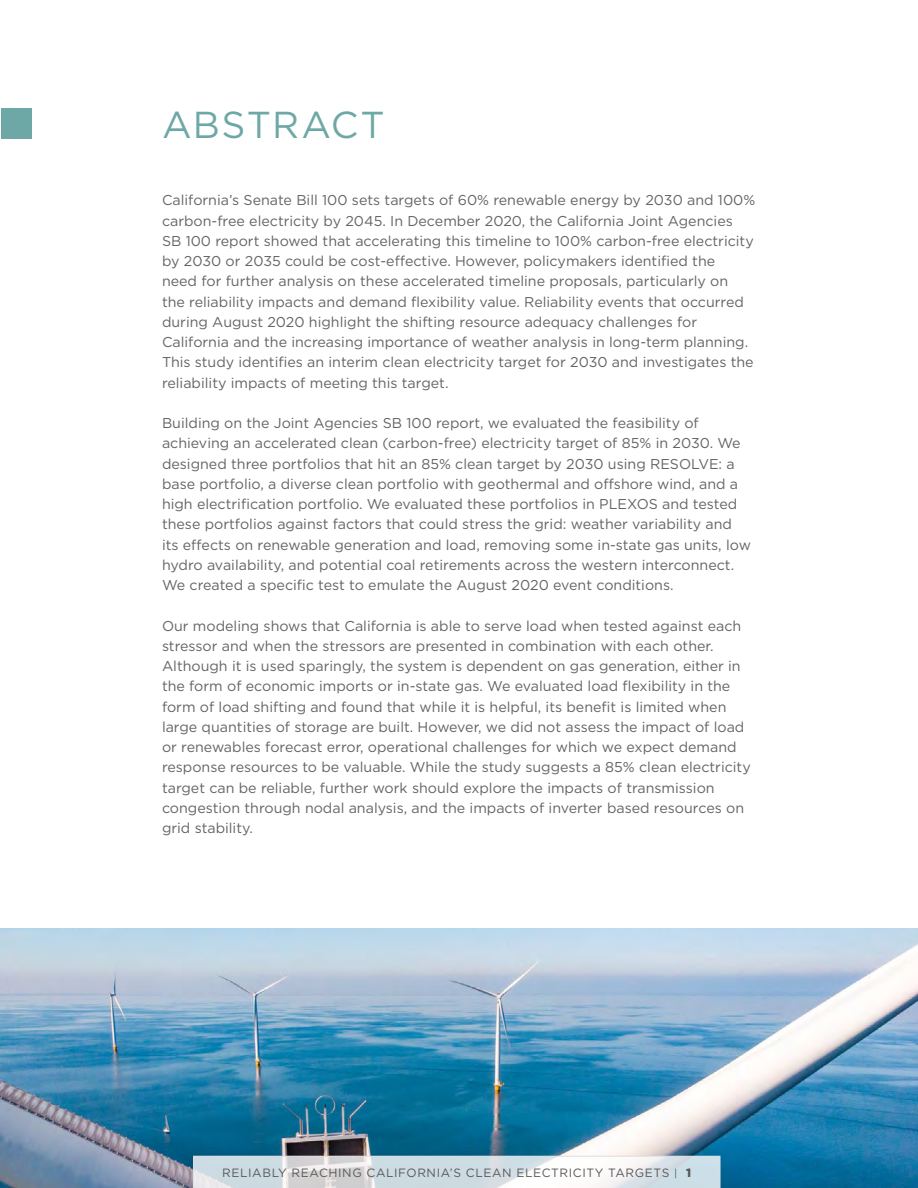
<style>
.page{position:relative;width:918px;height:1188px;background:#fff}
.page>*{position:absolute;margin:0;border:0;box-sizing:border-box;transform-origin:0 0}
.t1{font:37.5px "Gotham";letter-spacing:.035em;color:#6ea8a6}
.body_copy{font:14.25px/20.2px "Gotham";color:#636466}
.t2{font:12px "Gotham";letter-spacing:.05em;color:#58595b}
.s1{font-size:10.5px}
.s2{font-weight:900}
</style>
<div class="page">
<img style="left:0;top:929px;width:918px;height:259px">
<div style="left:1px;top:108px;width:30px;height:30px;background:#6ea8a6"></div>
<svg style="left:193px;top:1156px;width:527px;height:32px"></svg>
<p class="t1" style="left:162px;top:101px;width:224px">ABSTRACT</p>
<p class="body_copy" style="left:162px;top:190px;width:595px">California’s Senate Bill 100 sets targets of 60% renewable energy by 2030 and 100% carbon-free electricity by 2045. In December 2020, the California Joint Agencies SB 100 report showed that accelerating this timeline to 100% carbon-free electricity by 2030 or 2035 could be cost-effective. However, policymakers identified the<br>need for further analysis on these accelerated timeline proposals, particularly on<br>the reliability impacts and demand flexibility value. Reliability events that occurred during August 2020 highlight the shifting resource adequacy challenges for California and the increasing importance of weather analysis in long-term planning.<br>This study identifies an interim clean electricity target for 2030 and investigates the reliability impacts of meeting this target.</p>
<p class="body_copy" style="left:162px;top:413px;width:590px">Building on the Joint Agencies SB 100 report, we evaluated the feasibility of achieving an accelerated clean (carbon-free) electricity target of 85% in 2030. We designed three portfolios that hit an 85% clean target by 2030 using RESOLVE: a base portfolio, a diverse clean portfolio with geothermal and offshore wind, and a high electrification portfolio. We evaluated these portfolios in PLEXOS and tested these portfolios against factors that could stress the grid: weather variability and its effects on renewable generation and load, removing some in-state gas units, low hydro availability, and potential coal retirements across the western interconnect.<br>We created a specific test to emulate the August 2020 event conditions.</p>
<p class="body_copy" style="left:162px;top:615px;width:590px">Our modeling shows that California is able to serve load when tested against each stressor and when the stressors are presented in combination with each other.<br>Although it is used sparingly, the system is dependent on gas generation, either in the form of economic imports or in-state gas. We evaluated load flexibility in the form of load shifting and found that while it is helpful, its benefit is limited when large quantities of storage are built. However, we did not assess the impact of load or renewables forecast error, operational challenges for which we expect demand response resources to be valuable. While the study suggests a 85% clean electricity target can be reliable, further work should explore the impacts of transmission congestion through nodal analysis, and the impacts of inverter based resources on grid stability.</p>
<p class="t2" style="left:222px;top:1165px;width:471px">RELIABLY REACHING CALIFORNIA’S CLEAN ELECTRICITY TARGETS <span class="s1">|</span> <span class="s2">1</span></p>
</div>
